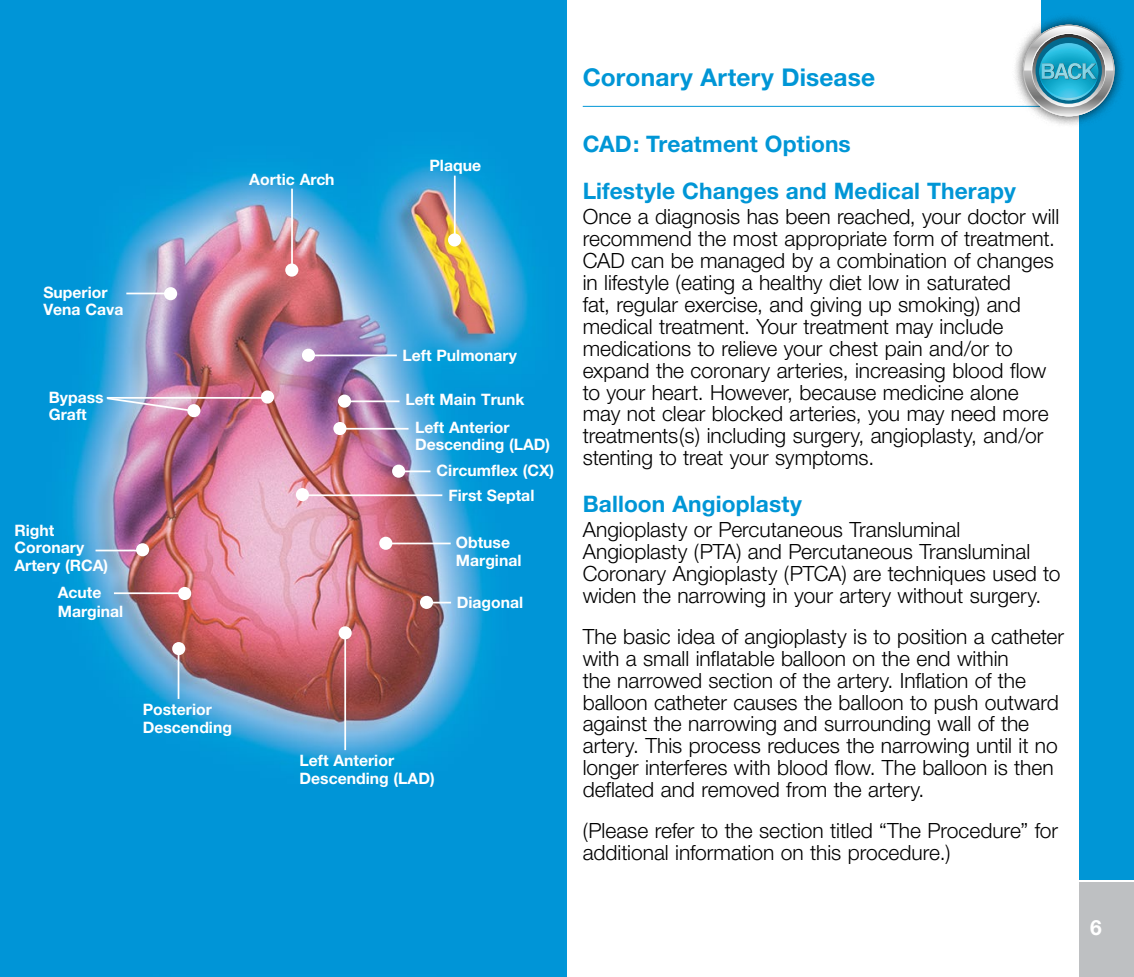
<style>
.page{position:relative;width:1134px;height:977px;background:#fff}
.page>*{position:absolute;margin:0;border:0;box-sizing:border-box;transform-origin:0 0}
.t1{font:700 24.5px "Helvetica Neue";letter-spacing:.005em;color:#0096d6}
.t2{font:700 22.75px/46.6px "Helvetica Neue";letter-spacing:.005em;color:#0096d6}
.t3{font:300 21px/21.9px "Helvetica Neue";color:#000}
.t4{font:700 21px "Helvetica Neue";color:#fff}
.t5{font:700 15.75px/17.5px "Helvetica Neue";color:#fff}
</style>
<div class="page">
<img style="left:0;top:0;width:567px;height:975px">
<hr style="left:291px;top:189px;width:2px;height:77px;background:#fff">
<div style="left:285px;top:263px;width:13px;height:13px;background:#fff;border-radius:50%"></div>
<hr style="left:126px;top:292px;width:41px;height:2px;background:#fff">
<div style="left:164px;top:287px;width:13px;height:13px;background:#fff;border-radius:50%"></div>
<hr style="left:107px;top:397px;width:158px;height:2px;background:#fff">
<svg style="left:105px;top:396px;width:87px;height:16px"></svg>
<div style="left:187px;top:404px;width:13px;height:13px;background:#fff;border-radius:50%"></div>
<hr style="left:96px;top:549px;width:43px;height:2px;background:#fff">
<div style="left:136px;top:543px;width:13px;height:13px;background:#fff;border-radius:50%"></div>
<hr style="left:114px;top:592px;width:67px;height:2px;background:#fff">
<div style="left:178px;top:587px;width:13px;height:13px;background:#fff;border-radius:50%"></div>
<hr style="left:178px;top:652px;width:1px;height:47px;background:#fff">
<div style="left:172px;top:642px;width:13px;height:13px;background:#fff;border-radius:50%"></div>
<hr style="left:344px;top:636px;width:2px;height:114px;background:#fff">
<div style="left:339px;top:626px;width:13px;height:13px;background:#fff;border-radius:50%"></div>
<hr style="left:454px;top:176px;width:2px;height:60px;background:#fff">
<div style="left:448px;top:233px;width:13px;height:13px;background:#fff;border-radius:50%"></div>
<hr style="left:312px;top:354px;width:85px;height:2px;background:#fff">
<div style="left:302px;top:348px;width:13px;height:14px;background:#fff;border-radius:50%"></div>
<hr style="left:348px;top:400px;width:52px;height:2px;background:#fff">
<div style="left:338px;top:394px;width:13px;height:13px;background:#fff;border-radius:50%"></div>
<hr style="left:344px;top:428px;width:65px;height:1px;background:#fff">
<div style="left:333px;top:422px;width:13px;height:13px;background:#fff;border-radius:50%"></div>
<hr style="left:402px;top:470px;width:28px;height:2px;background:#fff">
<div style="left:392px;top:464px;width:13px;height:13px;background:#fff;border-radius:50%"></div>
<hr style="left:306px;top:494px;width:136px;height:2px;background:#fff">
<hr style="left:390px;top:542px;width:61px;height:2px;background:#fff">
<div style="left:379px;top:536px;width:13px;height:14px;background:#fff;border-radius:50%"></div>
<hr style="left:430px;top:601px;width:21px;height:2px;background:#fff">
<div style="left:420px;top:596px;width:13px;height:13px;background:#fff;border-radius:50%"></div>
<div style="left:296px;top:488px;width:13px;height:13px;background:#fff;border-radius:50%"></div>
<div style="left:261px;top:390px;width:13px;height:13px;background:#fff;border-radius:50%"></div>
<div style="left:1041px;top:0;width:93px;height:107px;background:#0096d6"></div>
<div style="left:1080px;top:105px;width:54px;height:774px;background:#0096d6"></div>
<hr style="left:583px;top:106px;width:460px;height:1px;background:#0096d6">
<div style="left:1011px;top:13px;width:115px;height:115px;background:#000;opacity:.75"></div>
<svg style="left:1023px;top:25px;width:92px;height:91px"></svg>
<div style="left:1080px;top:882px;width:54px;height:94px;background:#bec0c2"></div>
<p class="t5" style="left:43px;top:283px;width:66px">Superior</p>
<p class="t5" style="left:43px;top:300px;width:82px">Vena Cava</p>
<p class="t5" style="left:249px;top:170px;width:87px">Aortic Arch</p>
<p class="t5" style="left:429px;top:156px;width:53px">Plaque</p>
<p class="t5" style="left:402px;top:346px;width:116px">Left Pulmonary</p>
<p class="t5" style="left:49px;top:388px;width:56px">Bypass</p>
<p class="t5" style="left:406px;top:390px;width:121px">Left Main Trunk</p>
<p class="t5" style="left:49px;top:405px;width:39px">Graft</p>
<p class="t5" style="left:415px;top:418px;width:96px">Left Anterior</p>
<p class="t5" style="left:415px;top:435px;width:137px">Descending (LAD)</p>
<p class="t5" style="left:437px;top:461px;width:119px">Circumflex (CX)</p>
<p class="t5" style="left:449px;top:486px;width:87px">First Septal</p>
<p class="t5" style="left:15px;top:521px;width:95px">Right<br>Coronary<br>Artery (RCA)</p>
<p class="t5" style="left:456px;top:533px;width:67px">Obtuse<br>Marginal</p>
<p class="t5" style="left:58px;top:582px;width:67px;line-height:18.9px">Acute<br>Marginal</p>
<p class="t5" style="left:457px;top:593px;width:68px">Diagonal</p>
<p class="t5" style="left:143px;top:700px;width:71px">Posterior</p>
<p class="t5" style="left:143px;top:718px;width:91px">Descending</p>
<p class="t5" style="left:300px;top:751px;width:96px">Left Anterior</p>
<p class="t5" style="left:300px;top:769px;width:137px">Descending (LAD)</p>
<p class="t1" style="left:583px;top:62px;width:294px">Coronary Artery Disease</p>
<p class="t2" style="left:583px;top:120px;width:435px">CAD: Treatment Options<br>Lifestyle Changes and Medical Therapy</p>
<p class="t3" style="left:583px;top:205px;width:478px">Once a diagnosis has been reached, your doctor will recommend the most appropriate form of treatment.<br>CAD can be managed by a combination of changes in lifestyle (eating a healthy diet low in saturated<br>fat, regular exercise, and giving up smoking) and medical treatment. Your treatment may include medications to relieve your chest pain and/or to expand the coronary arteries, increasing blood flow to your heart. However, because medicine alone may not clear blocked arteries, you may need more treatments(s) including surgery, angioplasty, and/or stenting to treat your symptoms.</p>
<p class="t2" style="left:583px;top:480px;width:221px">Balloon Angioplasty</p>
<p class="t3" style="left:583px;top:518px;width:479px">Angioplasty or Percutaneous Transluminal Angioplasty (PTA) and Percutaneous Transluminal Coronary Angioplasty (PTCA) are techniques used to widen the narrowing in your artery without surgery.</p>
<p class="t3" style="left:583px;top:625px;width:483px">The basic idea of angioplasty is to position a catheter with a small inflatable balloon on the end within<br>the narrowed section of the artery. Inflation of the balloon catheter causes the balloon to push outward against the narrowing and surrounding wall of the artery. This process reduces the narrowing until it no longer interferes with blood flow. The balloon is then deflated and removed from the artery.</p>
<p class="t3" style="left:583px;top:819px;width:477px">(Please refer to the section titled “The Procedure” for additional information on this procedure.)</p>
<p class="t4" style="left:1090px;top:914px;width:13px">6</p>
</div>
